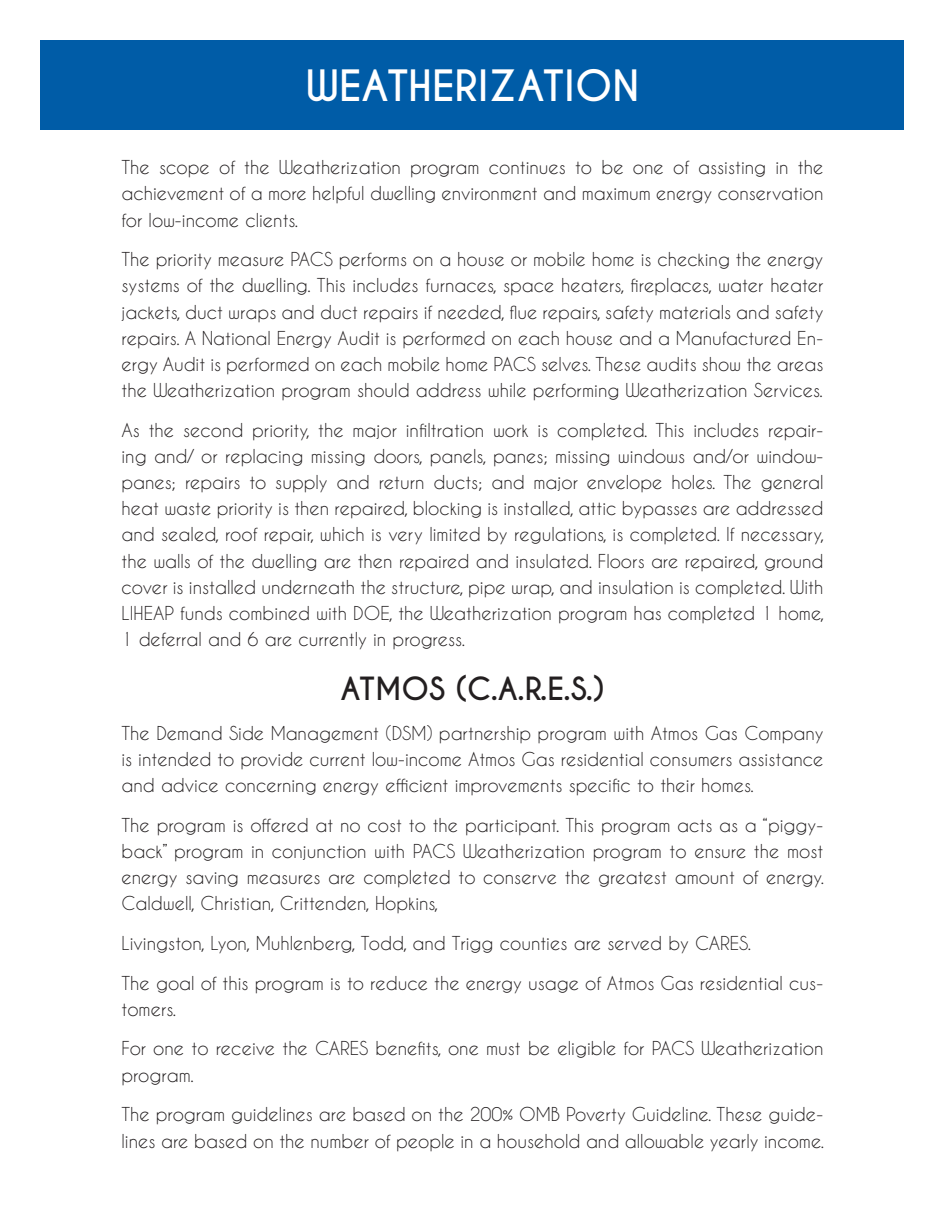
<style>
.page{position:relative;width:945px;height:1215px;background:#fff}
.page>*{position:absolute;margin:0;border:0;box-sizing:border-box;transform-origin:0 0}
.t1{font:700 40.5px "Caviar Dreams";color:#fff}
.t2{font:700 30px "Caviar Dreams";color:#231f20}
.t3{font:18px/26.1px "Caviar Dreams";color:#231f20;text-align:justify}
</style>
<div class="page">
<div style="left:40px;top:40px;width:864px;height:90px;background:#005ca7"></div>
<p class="t1" style="left:306px;top:61px;width:335px">WEATHERIZATION</p>
<p class="t3" style="left:122px;top:154px;width:703px">The scope of the Weatherization program continues to be one of assisting in the achievement of a more helpful dwelling environment and maximum energy conservation for low-income clients.</p>
<p class="t3" style="left:122px;top:246px;width:704px">The priority measure PACS performs on a house or mobile home is checking the energy systems of the dwelling. This includes furnaces, space heaters, fireplaces, water heater jackets, duct wraps and duct repairs if needed, flue repairs, safety materials and safety repairs. A National Energy Audit is performed on each house and a Manufactured En&shy;ergy Audit is performed on each mobile home PACS selves. These audits show the areas the Weatherization program should address while performing Weatherization Services.</p>
<p class="t3" style="left:122px;top:417px;width:704px">As the second priority, the major infiltration work is completed. This includes repair&shy;ing and/ or replacing missing doors, panels, panes; missing windows and/or window&shy;panes; repairs to supply and return ducts; and major envelope holes. The general heat waste priority is then repaired, blocking is installed, attic bypasses are addressed and sealed, roof repair, which is very limited by regulations, is completed. If necessary, the walls of the dwelling are then repaired and insulated. Floors are repaired, ground cover is installed underneath the structure, pipe wrap, and insulation is completed. With LIHEAP funds combined with DOE, the Weatherization program has completed 1 home, 1 deferral and 6 are currently in progress.</p>
<p class="t2" style="left:340px;top:671px;width:266px">ATMOS (C.A.R.E.S.)</p>
<p class="t3" style="left:122px;top:720px;width:704px">The Demand Side Management (DSM) partnership program with Atmos Gas Company is intended to provide current low-income Atmos Gas residential consumers assistance and advice concerning energy efficient improvements specific to their homes.</p>
<p class="t3" style="left:122px;top:812px;width:704px">The program is offered at no cost to the participant. This program acts as a “piggy&shy;back” program in conjunction with PACS Weatherization program to ensure the most energy saving measures are completed to conserve the greatest amount of energy.<br>Caldwell, Christian, Crittenden, Hopkins,</p>
<p class="t3" style="left:122px;top:930px;width:631px">Livingston, Lyon, Muhlenberg, Todd, and Trigg counties are served by CARES.</p>
<p class="t3" style="left:122px;top:969px;width:703px">The goal of this program is to reduce the energy usage of Atmos Gas residential cus&shy;tomers.</p>
<p class="t3" style="left:122px;top:1035px;width:704px">For one to receive the CARES benefits, one must be eligible for PACS Weatherization program.</p>
<p class="t3" style="left:122px;top:1101px;width:704px">The program guidelines are based on the 200% OMB Poverty Guideline. These guide&shy;lines are based on the number of people in a household and allowable yearly income.</p>
</div>
